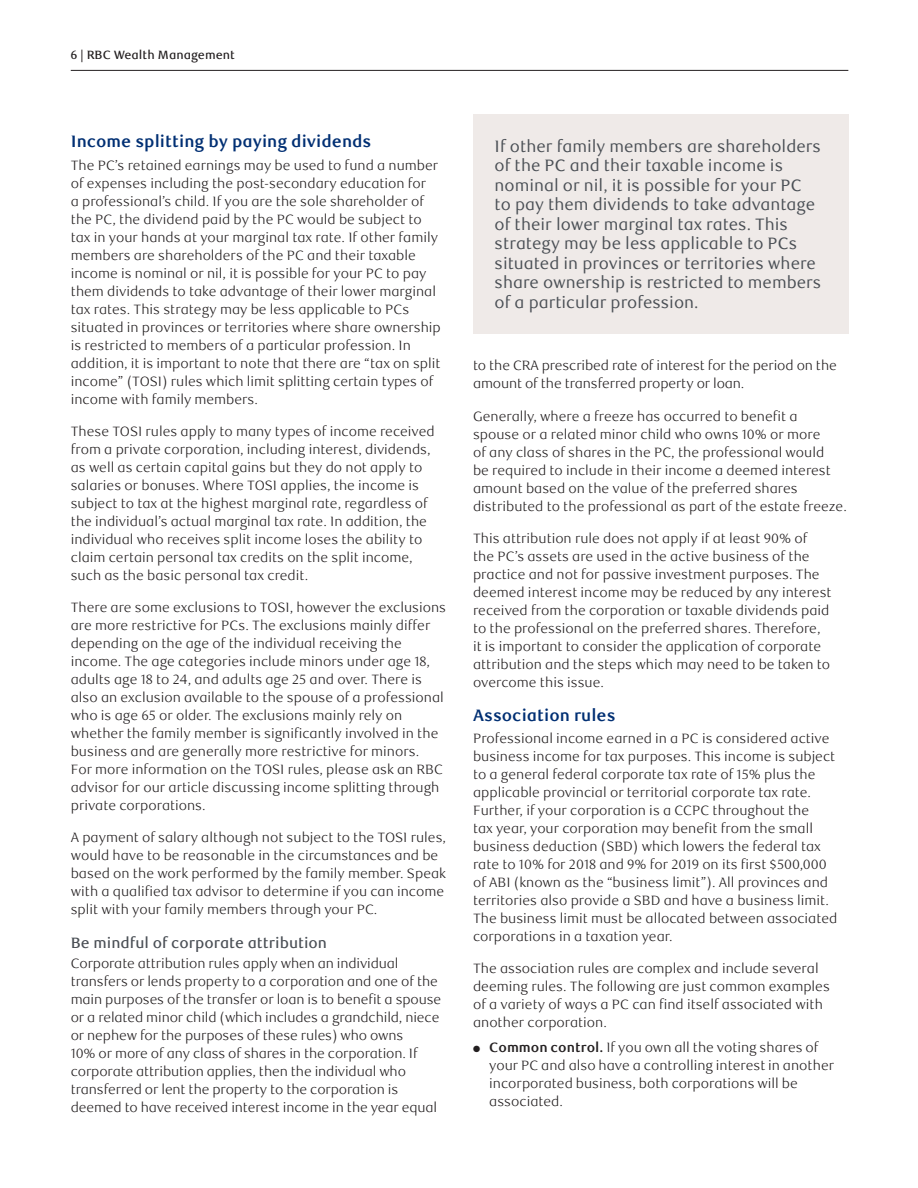
<style>
.page{position:relative;width:918px;height:1188px;background:#fff}
.page>*{position:absolute;margin:0;border:0;box-sizing:border-box;transform-origin:0 0}
.t1{font:16.5px/19.5px "RBC Text";color:#4a4f55}
._4-Text_Headline{font:700 16.5px "RBC Text";color:#002f73}
._6-Subhead_L1{font:500 15px "RBC Text";color:#4a4f55}
._5-Body_Copy{font:300 13.5px/18px "RBC Text";color:#231f20}
.t2{font:500 12px "RBC Text";color:#231f20}
.s1{font-weight:700}
</style>
<div class="page">
<hr style="left:71px;top:70px;width:777px;height:1px;background:#231f20">
<div style="left:473px;top:114px;width:375px;height:220px;background:#efeae8"></div>
<p class="t2" style="left:71px;top:47px;width:166px">6 | RBC Wealth Management</p>
<h2 class="_4-Text_Headline" style="left:71px;top:132px;width:302px">Income splitting by paying dividends</h2>
<p class="_5-Body_Copy" style="left:71px;top:156px;width:372px">The PC’s retained earnings may be used to fund a number of expenses including the post-secondary education for<br>a professional’s child. If you are the sole shareholder of the PC, the dividend paid by the PC would be subject to tax in your hands at your marginal tax rate. If other family members are shareholders of the PC and their taxable income is nominal or nil, it is possible for your PC to pay them dividends to take advantage of their lower marginal tax rates. This strategy may be less applicable to PCs situated in provinces or territories where share ownership is restricted to members of a particular profession. In addition, it is important to note that there are “tax on split income” (TOSI) rules which limit splitting certain types of income with family members.</p>
<p class="_5-Body_Copy" style="left:71px;top:423px;width:366px">These TOSI rules apply to many types of income received from a private corporation, including interest, dividends, as well as certain capital gains but they do not apply to salaries or bonuses. Where TOSI applies, the income is subject to tax at the highest marginal rate, regardless of the individual’s actual marginal tax rate. In addition, the individual who receives split income loses the ability to claim certain personal tax credits on the split income, such as the basic personal tax credit.</p>
<p class="_5-Body_Copy" style="left:71px;top:599px;width:377px">There are some exclusions to TOSI, however the exclusions are more restrictive for PCs. The exclusions mainly differ depending on the age of the individual receiving the income. The age categories include minors under age 18, adults age 18 to 24, and adults age 25 and over. There is also an exclusion available to the spouse of a professional who is age 65 or older. The exclusions mainly rely on whether the family member is significantly involved in the business and are generally more restrictive for minors.<br>For more information on the TOSI rules, please ask an RBC advisor for our article discussing income splitting through private corporations.</p>
<p class="_5-Body_Copy" style="left:71px;top:829px;width:377px">A payment of salary although not subject to the TOSI rules, would have to be reasonable in the circumstances and be based on the work performed by the family member. Speak with a qualified tax advisor to determine if you can income split with your family members through your PC.</p>
<h3 class="_6-Subhead_L1" style="left:71px;top:934px;width:258px">Be mindful of corporate attribution</h3>
<p class="_5-Body_Copy" style="left:71px;top:955px;width:372px">Corporate attribution rules apply when an individual transfers or lends property to a corporation and one of the main purposes of the transfer or loan is to benefit a spouse or a related minor child (which includes a grandchild, niece or nephew for the purposes of these rules) who owns<br>10% or more of any class of shares in the corporation. If corporate attribution applies, then the individual who transferred or lent the property to the corporation is deemed to have received interest income in the year equal</p>
<p class="t1" style="left:495px;top:137px;width:328px">If other family members are shareholders of the PC and their taxable income is nominal or nil, it is possible for your PC to pay them dividends to take advantage of their lower marginal tax rates. This strategy may be less applicable to PCs situated in provinces or territories where share ownership is restricted to members of a particular profession.</p>
<p class="_5-Body_Copy" style="left:473px;top:357px;width:365px">to the CRA prescribed rate of interest for the period on the amount of the transferred property or loan.</p>
<p class="_5-Body_Copy" style="left:473px;top:407px;width:375px">Generally, where a freeze has occurred to benefit a spouse or a related minor child who owns 10% or more<br>of any class of shares in the PC, the professional would<br>be required to include in their income a deemed interest amount based on the value of the preferred shares distributed to the professional as part of the estate freeze.</p>
<p class="_5-Body_Copy" style="left:473px;top:530px;width:360px">This attribution rule does not apply if at least 90% of the PC’s assets are used in the active business of the practice and not for passive investment purposes. The deemed interest income may be reduced by any interest received from the corporation or taxable dividends paid to the professional on the preferred shares. Therefore, it is important to consider the application of corporate attribution and the steps which may need to be taken to overcome this issue.</p>
<h2 class="_4-Text_Headline" style="left:473px;top:705px;width:144px">Association rules</h2>
<p class="_5-Body_Copy" style="left:473px;top:730px;width:366px">Professional income earned in a PC is considered active business income for tax purposes. This income is subject to a general federal corporate tax rate of 15% plus the applicable provincial or territorial corporate tax rate.<br>Further, if your corporation is a CCPC throughout the<br>tax year, your corporation may benefit from the small business deduction (SBD) which lowers the federal tax rate to 10% for 2018 and 9% for 2019 on its first $500,000 of ABI (known as the “business limit”). All provinces and territories also provide a SBD and have a business limit.<br>The business limit must be allocated between associated corporations in a taxation year.</p>
<p class="_5-Body_Copy" style="left:473px;top:960px;width:358px">The association rules are complex and include several deeming rules. The following are just common examples of a variety of ways a PC can find itself associated with another corporation.</p>
<p class="_5-Body_Copy" style="left:489px;top:1039px;width:346px;text-indent:-16px">● <span class="s1">Common control.</span> If you own all the voting shares of your PC and also have a controlling interest in another incorporated business, both corporations will be associated.</p>
</div>
